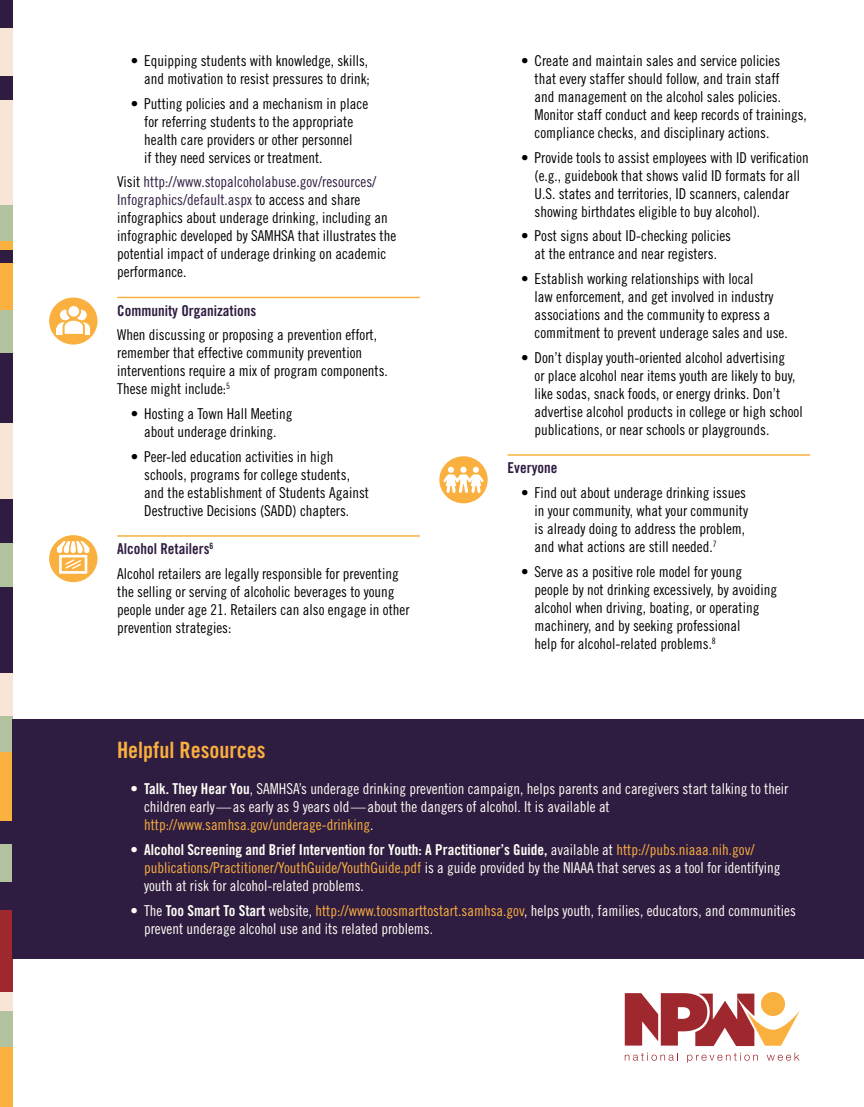
<style>
.page{position:relative;width:864px;height:1107px;background:#fff}
.page>*{position:absolute;margin:0;border:0;box-sizing:border-box;transform-origin:0 0}
.t1{font:22.5px "Trade Gothic Bold Cond Twenty";color:#fab03e}
.t2{font:15px/18px "Trade Gothic Cond Eighteen";color:#000}
.t3{font:15px/18px "Trade Gothic Cond Eighteen";color:#fffff6}
.t4{font:15px "Trade Gothic Bold Cond Twenty";color:#fffff6}
.t5{font:15px "Trade Gothic Bold Cond Twenty";color:#2f1c41}
.s1{color:#2f1c41}
.s2{font-family:"Trade Gothic Bold Cond Twenty"}
.s3{color:#fab03e}
.s4{font-family:"Trade Gothic Cond Eighteen"}
.s5{font-family:"Trade Gothic Cond Eighteen";color:#fab03e}
</style>
<div class="page">
<div style="left:0;top:752px;width:13px;height:74px;background:#fab03e"></div>
<div style="left:0;top:241px;width:13px;height:73px;background:#fab03e"></div>
<div style="left:0;top:521px;width:13px;height:66px;background:#b3c29e"></div>
<div style="left:0;top:716px;width:13px;height:36px;background:#b3c29e"></div>
<div style="left:0;top:205px;width:13px;height:36px;background:#b3c29e"></div>
<div style="left:0;top:383px;width:13px;height:138px;background:#f9e5d8"></div>
<div style="left:0;top:587px;width:13px;height:87px;background:#2f1c41"></div>
<div style="left:0;top:352px;width:13px;height:71px;background:#2f1c41"></div>
<div style="left:0;top:0;width:13px;height:28px;background:#2f1c41"></div>
<div style="left:0;top:674px;width:13px;height:42px;background:#f9e5d8"></div>
<div style="left:0;top:28px;width:13px;height:177px;background:#f9e5d8"></div>
<div style="left:0;top:1047px;width:13px;height:60px;background:#fab03e"></div>
<div style="left:0;top:1011px;width:13px;height:36px;background:#b3c29e"></div>
<div style="left:0;top:821px;width:13px;height:61px;background:#b3c29e"></div>
<div style="left:0;top:310px;width:13px;height:42px;background:#b3c29e"></div>
<div style="left:0;top:882px;width:13px;height:87px;background:#2f1c41"></div>
<div style="left:0;top:969px;width:13px;height:42px;background:#f9e5d8"></div>
<div style="left:0;top:499px;width:13px;height:43px;background:#2f1c41"></div>
<div style="left:0;top:821px;width:13px;height:23px;background:#2f1c41"></div>
<div style="left:0;top:76px;width:13px;height:24px;background:#2f1c41"></div>
<div style="left:0;top:251px;width:13px;height:12px;background:#2f1c41"></div>
<svg style="left:625px;top:1053px;width:53px;height:8px"></svg>
<svg style="left:687px;top:1053px;width:71px;height:10px"></svg>
<svg style="left:767px;top:1053px;width:33px;height:8px"></svg>
<svg style="left:625px;top:992px;width:175px;height:54px"></svg>
<div style="left:0;top:911px;width:13px;height:81px;background:#9f272e"></div>
<hr style="left:117px;top:297px;width:303px;height:1px;background:#fab03e">
<hr style="left:117px;top:535px;width:303px;height:2px;background:#fab03e">
<hr style="left:508px;top:454px;width:302px;height:2px;background:#fab03e">
<div style="left:49px;top:298px;width:49px;height:47px;background:#fab03e;border-radius:50%"></div>
<div style="left:76px;top:310px;width:11px;height:10px;background:#fff;border-radius:50%"></div>
<svg style="left:73px;top:322px;width:17px;height:12px"></svg>
<div style="left:73px;top:328px;width:17px;height:6px;background:#fff"></div>
<div style="left:60px;top:310px;width:11px;height:10px;background:#fff;border-radius:50%"></div>
<div style="left:57px;top:322px;width:17px;height:12px;background:#fff;border-radius:50%"></div>
<div style="left:57px;top:328px;width:17px;height:6px;background:#fff"></div>
<div style="left:66px;top:304px;width:15px;height:15px;background:#fff;border:2px solid #fab03e;border-radius:50%"></div>
<svg style="left:62px;top:318px;width:24px;height:17px"></svg>
<div style="left:439px;top:456px;width:49px;height:47px;background:#fab03e;border-radius:50%"></div>
<svg style="left:443px;top:467px;width:41px;height:26px"></svg>
<div style="left:49px;top:535px;width:49px;height:47px;background:#fab03e;border-radius:50%"></div>
<svg style="left:57px;top:541px;width:32px;height:33px"></svg>
<div style="left:13px;top:719px;width:851px;height:239px;background:#2f1c41"></div>
<p class="t2" style="left:131px;top:51px;width:241px;text-align:right">• Equipping students with knowledge, skills, and motivation to resist pressures to drink;</p>
<p class="t2" style="left:144px;top:94px;width:226px;text-indent:-14px">• Putting policies and a mechanism in place for referring students to the appropriate health care providers or other personnel<br>if they need services or treatment.</p>
<p class="t2" style="left:117px;top:173px;width:281px">Visit <span class="s1">http://www.stopalcoholabuse.gov/resources/ Infographics/default.aspx</span> to access and share infographics about underage drinking, including an infographic developed by SAMHSA that illustrates the potential impact of underage drinking on academic performance.</p>
<p class="t5" style="left:117px;top:301px;width:141px">Community Organizations</p>
<p class="t2" style="left:117px;top:326px;width:272px">When discussing or proposing a prevention effort, remember that effective community prevention interventions require a mix of program components.<br>These might include:<sup>5</sup></p>
<p class="t2" style="left:131px;top:405px;width:163px;text-align:center">• Hosting a Town Hall Meeting about underage drinking.</p>
<p class="t2" style="left:144px;top:447px;width:226px;text-indent:-14px">• Peer-led education activities in high schools, programs for college students, and the establishment of Students Against Destructive Decisions (SADD) chapters.</p>
<p class="t5" style="left:117px;top:540px;width:98px">Alcohol Retailers<sup>6</sup></p>
<p class="t2" style="left:117px;top:564px;width:294px">Alcohol retailers are legally responsible for preventing the selling or serving of alcoholic beverages to young people under age 21. Retailers can also engage in other prevention strategies:</p>
<p class="t2" style="left:535px;top:51px;width:274px;text-indent:-14px">• Create and maintain sales and service policies<br>that every staffer should follow, and train staff<br>and management on the alcohol sales policies.<br>Monitor staff conduct and keep records of trainings, compliance checks, and disciplinary actions.</p>
<p class="t2" style="left:535px;top:148px;width:276px;text-indent:-14px">• Provide tools to assist employees with ID verification (e.g., guidebook that shows valid ID formats for all U.S. states and territories, ID scanners, calendar showing birthdates eligible to buy alcohol).</p>
<p class="t2" style="left:521px;top:227px;width:212px;text-align:center">• Post signs about ID-checking policies at the entrance and near registers.</p>
<p class="t2" style="left:535px;top:270px;width:255px;text-indent:-14px">• Establish working relationships with local<br>law enforcement, and get involved in industry associations and the community to express a commitment to prevent underage sales and use.</p>
<p class="t2" style="left:535px;top:348px;width:270px;text-indent:-14px">• Don’t display youth-oriented alcohol advertising<br>or place alcohol near items youth are likely to buy, like sodas, snack foods, or energy drinks. Don’t advertise alcohol products in college or high school publications, or near schools or playgrounds.</p>
<p class="t5" style="left:508px;top:459px;width:51px">Everyone</p>
<p class="t2" style="left:535px;top:483px;width:215px;text-indent:-14px">• Find out about underage drinking issues in your community, what your community is already doing to address the problem, and what actions are still needed.<sup>7</sup></p>
<p class="t2" style="left:535px;top:562px;width:244px;text-indent:-14px">• Serve as a positive role model for young people by not drinking excessively, by avoiding alcohol when driving, boating, or operating machinery, and by seeking professional<br>help for alcohol-related problems.<sup>8</sup></p>
<h1 class="t1" style="left:117px;top:737px;width:150px">Helpful Resources</h1>
<p class="t3" style="left:144px;top:780px;width:646px;text-indent:-14px"><span class="s2">• Talk. They Hear You</span>, SAMHSA’s underage drinking prevention campaign, helps parents and caregivers start talking to their children early—as early as 9 years old—about the dangers of alcohol. It is available at <span class="s3">http://www.samhsa.gov/underage-drinking</span>.</p>
<p class="t4" style="left:131px;top:841px;width:626px">• Alcohol Screening and Brief Intervention for Youth: A Practitioner’s Guide, <span class="s4">available at</span> <span class="s5">http://pubs.niaaa.nih.gov/</span></p>
<p class="t3" style="left:144px;top:858px;width:638px"><span class="s3">publications/Practitioner/YouthGuide/YouthGuide.pdf</span> is a guide provided by the NIAAA that serves as a tool for identifying youth at risk for alcohol-related problems.</p>
<p class="t3" style="left:144px;top:901px;width:653px;text-indent:-14px">• The <span class="s2">Too Smart To Start</span> website, <span class="s3">http://www.toosmarttostart.samhsa.gov</span>, helps youth, families, educators, and communities prevent underage alcohol use and its related problems.</p>
</div>
